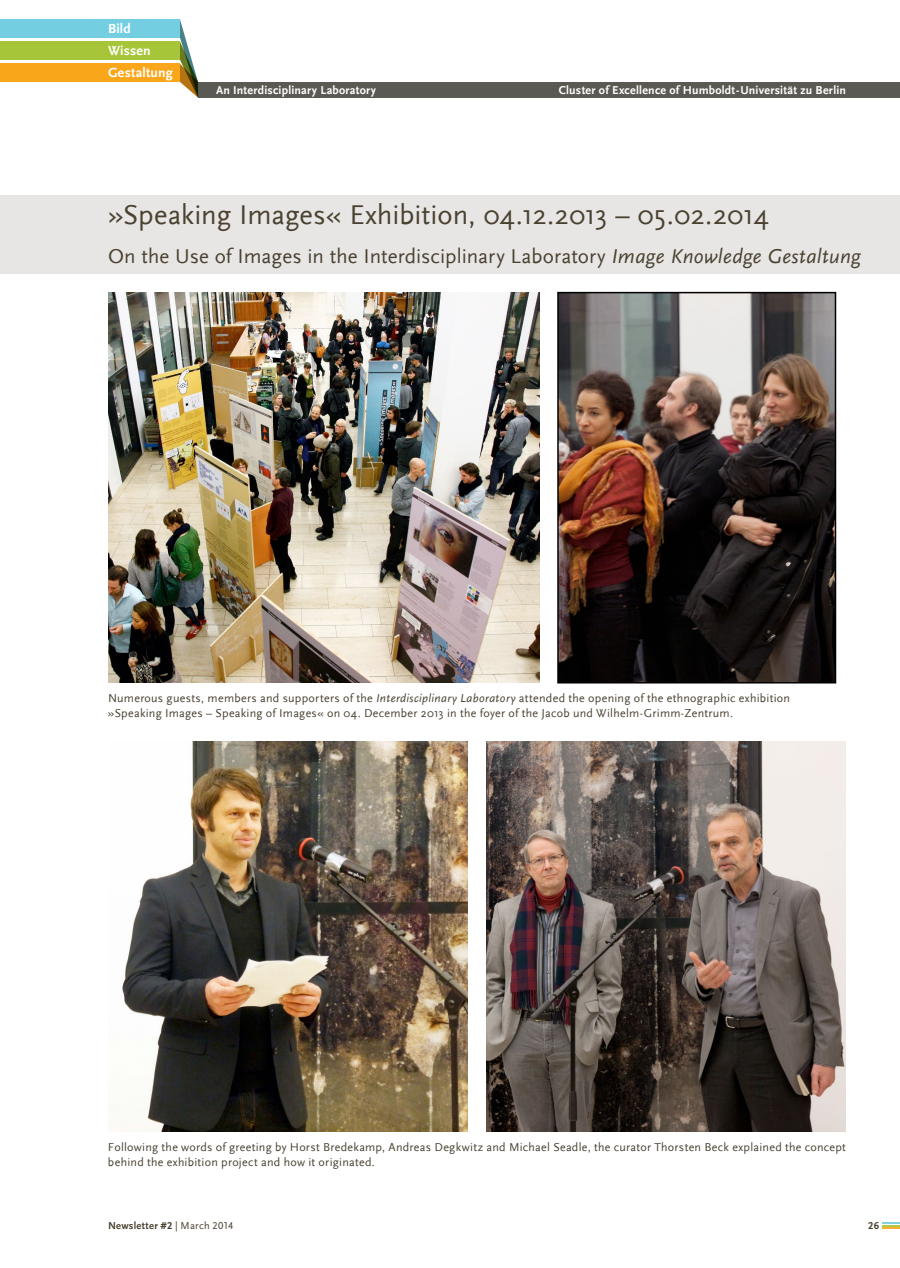
<style>
.page{position:relative;width:900px;height:1268px;background:#fff}
.page>*{position:absolute;margin:0;border:0;box-sizing:border-box;transform-origin:0 0}
.t1{font:28.5px "Scala Sans";color:#4a4131}
.t2{font:21px "Scala Sans";color:#4a4131}
.t3{font:700 13.8px "Scala Sans";letter-spacing:.015em;color:#fff}
.t4{font:12px/14.7px "Scala Sans";letter-spacing:.025em;color:#4a4131}
.t5{font:700 12px "Scala Sans";letter-spacing:.02em;color:#fff}
.t6{font:10.5px "Scala Sans Bold LF";letter-spacing:.025em;color:#4a4131}
.s1{font-style:italic}
.s2{font-family:"Scala Sans Regular LF"}
</style>
<div class="page">
<svg style="left:180px;top:20px;width:18px;height:78px"></svg>
<div style="left:0;top:20px;width:180px;height:18px;background:#74cee2"></div>
<div style="left:0;top:42px;width:180px;height:18px;background:#a7c539"></div>
<div style="left:0;top:64px;width:180px;height:18px;background:#faa61a"></div>
<div style="left:198px;top:82px;width:702px;height:16px;background:#5b5954"></div>
<svg style="left:882px;top:1222px;width:18px;height:6px"></svg>
<div style="left:0;top:195px;width:900px;height:78px;background:#e4e2e0"></div>
<img style="left:108px;top:292px;width:432px;height:390px">
<img style="left:560px;top:295px;width:273px;height:385px">
<div style="left:557px;top:292px;width:279px;height:391px;border:2px solid #000"></div>
<img style="left:115px;top:741px;width:353px;height:390px">
<img style="left:486px;top:741px;width:360px;height:390px">
<p class="t3" style="left:108px;top:21px;width:24px">Bild</p>
<p class="t3" style="left:108px;top:43px;width:44px">Wissen</p>
<p class="t3" style="left:108px;top:66px;width:66px">Gestaltung</p>
<p class="t5" style="left:216px;top:83px;width:161px">An Interdisciplinary Laboratory</p>
<p class="t5" style="left:559px;top:83px;width:289px">Cluster of Excellence of Humboldt-Universität zu Berlin</p>
<h1 class="t1" style="left:108px;top:199px;width:662px">»Speaking Images« Exhibition, 04.12.2013 – 05.02.2014</h1>
<h2 class="t2" style="left:108px;top:245px;width:754px">On the Use of Images in the Interdisciplinary Laboratory <span class="s1">Image Knowledge Gestaltung</span></h2>
<p class="t4" style="left:108px;top:691px;width:684px">Numerous guests, members and supporters of the <span class="s1">Interdisciplinary Laboratory</span> attended the opening of the ethnographic exhibition »Speaking Images – Speaking of Images« on 04. December 2013 in the foyer of the Jacob und Wilhelm-Grimm-Zentrum.</p>
<p class="t4" style="left:108px;top:1139px;width:739px">Following the words of greeting by Horst Bredekamp, Andreas Degkwitz and Michael Seadle, the curator Thorsten Beck explained the concept behind the exhibition project and how it originated.</p>
<p class="t6" style="left:108px;top:1219px;width:127px">Newsletter #2 <span class="s2">| March 2014</span></p>
<p class="t6" style="left:868px;top:1219px;width:12px">26</p>
</div>
